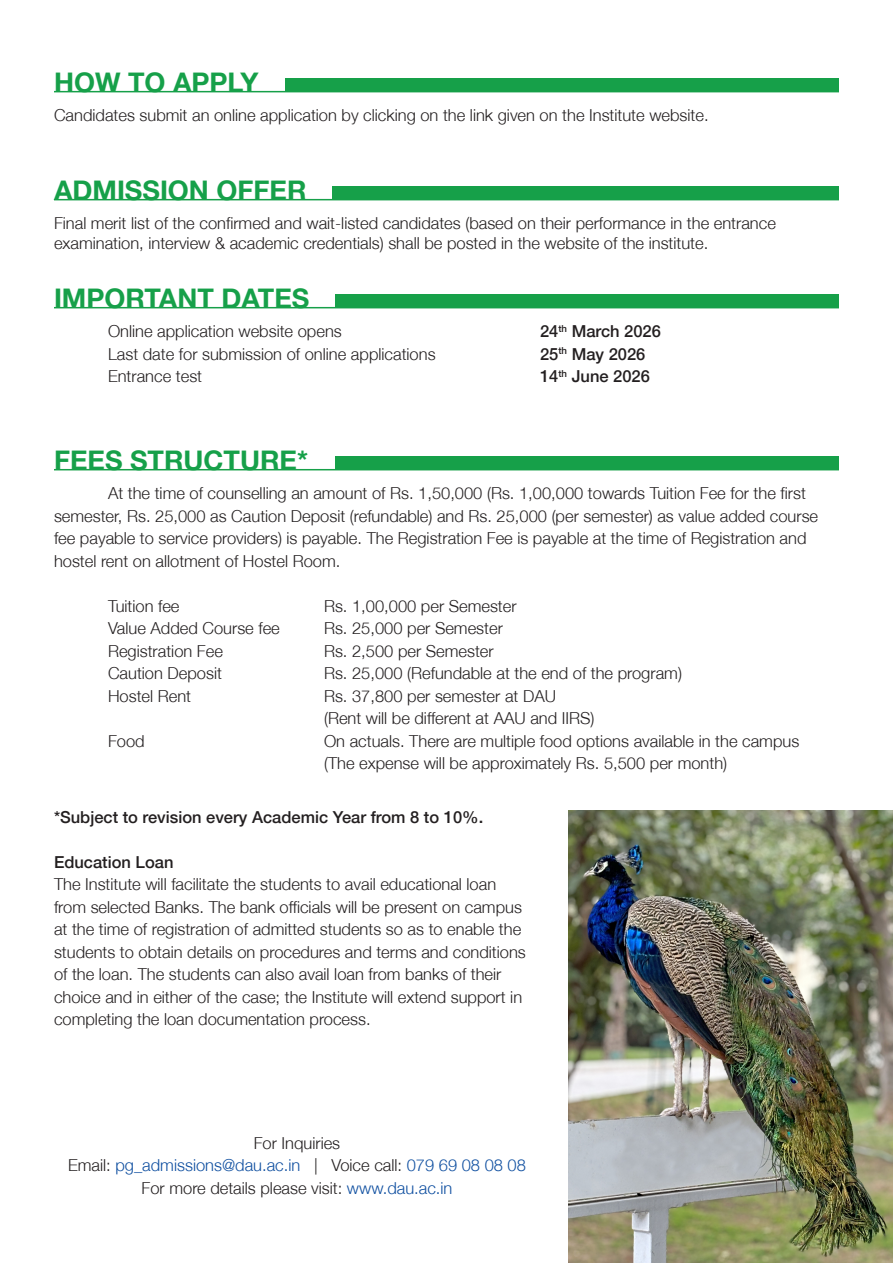
<style>
.page{position:relative;width:893px;height:1263px;background:#fff}
.page>*{position:absolute;margin:0;border:0;box-sizing:border-box;transform-origin:0 0}
.t1{font:700 27px "Helvetica Neue";color:#16a049}
.t2{font:300 16.5px/22.5px "Helvetica Neue";color:#231f20}
.t3{font:500 16.5px "Helvetica Neue";color:#231f20}
.t4{font:300 16.5px "Helvetica Neue";color:#0f4fa0}
.s1{color:#231f20}
.s2{color:#0f4fa0}
</style>
<div class="page">
<hr style="left:54px;top:91px;width:785px;height:1px;background:#16a049">
<hr style="left:54px;top:199px;width:785px;height:1px;background:#16a049">
<hr style="left:54px;top:469px;width:785px;height:1px;background:#16a049">
<hr style="left:54px;top:307px;width:785px;height:1px;background:#16a049">
<div style="left:286px;top:79px;width:553px;height:12px;background:#16a049"></div>
<div style="left:332px;top:187px;width:507px;height:12px;background:#16a049"></div>
<div style="left:335px;top:457px;width:504px;height:12px;background:#16a049"></div>
<div style="left:336px;top:295px;width:503px;height:12px;background:#16a049"></div>
<img style="left:569px;top:810px;width:324px;height:453px">
<p class="t1" style="left:54px;top:65px;width:206px">HOW TO APPLY</p>
<p class="t2" style="left:54px;top:104px;width:656px">Candidates submit an online application by clicking on the link given on the Institute website.</p>
<p class="t1" style="left:54px;top:173px;width:254px">ADMISSION OFFER</p>
<p class="t2" style="left:54px;top:213px;width:723px;line-height:19.8px">Final merit list of the confirmed and wait-listed candidates (based on their performance in the entrance examination, interview &amp; academic credentials) shall be posted in the website of the institute.</p>
<p class="t1" style="left:54px;top:281px;width:257px">IMPORTANT DATES</p>
<p class="t2" style="left:108px;top:320px;width:235px">Online application website opens</p>
<p class="t3" style="left:540px;top:321px;width:122px">24<sup>th</sup> March 2026</p>
<p class="t2" style="left:108px;top:342px;width:329px">Last date for submission of online applications</p>
<p class="t3" style="left:540px;top:344px;width:107px">25<sup>th</sup> May 2026</p>
<p class="t2" style="left:108px;top:365px;width:96px">Entrance test</p>
<p class="t3" style="left:540px;top:366px;width:111px">14<sup>th</sup> June 2026</p>
<p class="t1" style="left:54px;top:443px;width:256px">FEES STRUCTURE*</p>
<p class="t2" style="left:54px;top:482px;width:766px;text-indent:54px">At the time of counselling an amount of Rs. 1,50,000 (Rs. 1,00,000 towards Tuition Fee for the first semester, Rs. 25,000 as Caution Deposit (refundable) and Rs. 25,000 (per semester) as value added course fee payable to service providers) is payable. The Registration Fee is payable at the time of Registration and hostel rent on allotment of Hostel Room.</p>
<p class="t2" style="left:108px;top:594px;width:73px">Tuition fee</p>
<p class="t2" style="left:324px;top:594px;width:194px">Rs. 1,00,000 per Semester</p>
<p class="t2" style="left:108px;top:617px;width:173px">Value Added Course fee</p>
<p class="t2" style="left:324px;top:617px;width:180px">Rs. 25,000 per Semester</p>
<p class="t2" style="left:108px;top:639px;width:116px">Registration Fee</p>
<p class="t2" style="left:324px;top:639px;width:171px">Rs. 2,500 per Semester</p>
<p class="t2" style="left:108px;top:662px;width:115px">Caution Deposit</p>
<p class="t2" style="left:324px;top:662px;width:359px">Rs. 25,000 (Refundable at the end of the program)</p>
<p class="t2" style="left:108px;top:684px;width:85px">Hostel Rent</p>
<p class="t2" style="left:324px;top:684px;width:233px">Rs. 37,800 per semester at DAU</p>
<p class="t2" style="left:324px;top:707px;width:272px">(Rent will be different at AAU and IIRS)</p>
<p class="t2" style="left:108px;top:729px;width:38px">Food</p>
<p class="t2" style="left:324px;top:729px;width:477px">On actuals. There are multiple food options available in the campus</p>
<p class="t2" style="left:324px;top:752px;width:405px">(The expense will be approximately Rs. 5,500 per month)</p>
<p class="t3" style="left:54px;top:807px;width:431px">*Subject to revision every Academic Year from 8 to 10%.</p>
<p class="t3" style="left:54px;top:852px;width:121px">Education Loan</p>
<p class="t2" style="left:54px;top:873px;width:473px">The Institute will facilitate the students to avail educational loan from selected Banks. The bank officials will be present on campus at the time of registration of admitted students so as to enable the students to obtain details on procedures and terms and conditions of the loan. The students can also avail loan from banks of their choice and in either of the case; the Institute will extend support in completing the loan documentation process.</p>
<p class="t2" style="left:254px;top:1131px;width:88px">For Inquiries</p>
<p class="t4" style="left:68px;top:1155px;width:459px"><span class="s1">Email:</span> pg_admissions@dau.ac.in <span class="s1">| Voice call:</span> 079 69 08 08 08</p>
<p class="t2" style="left:142px;top:1176px;width:312px">For more details please visit: <span class="s2">www.dau.ac.in</span></p>
</div>
